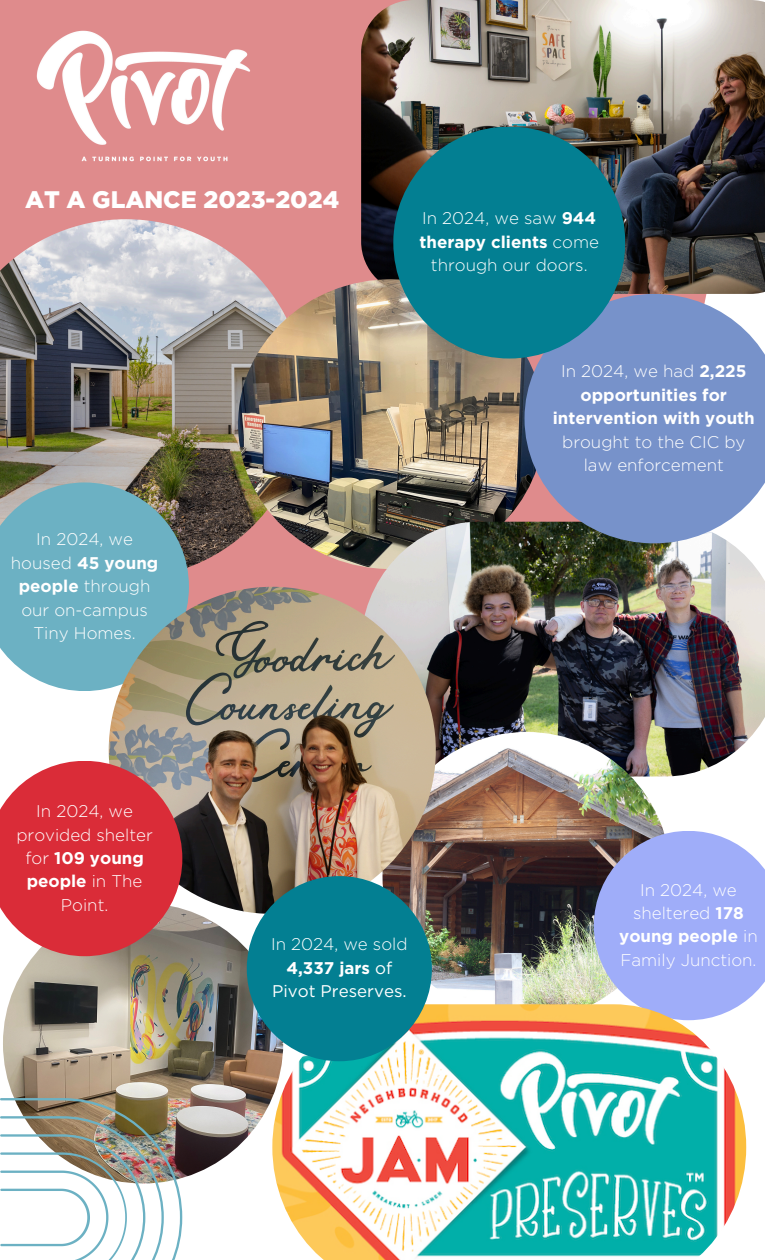
<style>
.page{position:relative;width:765px;height:1260px;background:#fff}
.page>*{position:absolute;margin:0;border:0;box-sizing:border-box;transform-origin:0 0}
.t1{font:900 24px "Gotham";color:#fff}
.t2{font:300 16.88px/23.5px "Gotham";color:#fff;text-align:center}
.t3{font:16.88px/23.5px "Gotham";color:#fff;text-align:center}
.s1{font-weight:700}
.s2{font-weight:300}
</style>
<div class="page">
<div style="left:0;top:0;width:716px;height:691px;background:#df8b8c"></div>
<img style="left:0;top:219px;width:306px;height:348px">
<img style="left:361px;top:0;width:404px;height:294px">
<img style="left:238px;top:279px;width:306px;height:290px;border-radius:50%">
<img style="left:360px;top:522px;width:405px;height:255px">
<svg style="left:525px;top:294px;width:240px;height:249px;background:#8095c5"></svg>
<img style="left:382px;top:732px;width:289px;height:288px;border-radius:50%">
<img style="left:3px;top:903px;width:280px;height:280px;border-radius:50%">
<img style="left:36px;top:30px;width:214px;height:132px">
<svg style="left:594px;top:831px;width:171px;height:173px;background:#a0abec"></svg>
<svg style="left:0;top:482px;width:189px;height:209px;background:#72aebc"></svg>
<img style="left:272px;top:1004px;width:474px;height:256px">
<div style="left:393px;top:127px;width:232px;height:232px;background:#037f92;border-radius:50%"></div>
<img style="left:109px;top:587px;width:327px;height:327px;border-radius:50%">
<svg style="left:0;top:761px;width:182px;height:195px;background:#d4454e"></svg>
<img style="left:0;top:1098px;width:182px;height:162px">
<div style="left:247px;top:876px;width:185px;height:185px;background:#037f92;border-radius:50%"></div>
<p class="t1" style="left:25px;top:185px;width:316px">AT A GLANCE 2023-2024</p>
<p class="t2" style="left:11px;top:527px;width:149px">In 2024, we housed <span class="s1">45 young people</span> through our on-campus<br>Tiny Homes.</p>
<p class="t2" style="left:420px;top:206px;width:181px">In 2024, we saw <span class="s1">944 therapy clients</span> come through our doors.</p>
<p class="t2" style="left:553px;top:360px;width:203px">In 2024, we had <span class="s1">2,225 opportunities for intervention with youth </span>brought to the CIC by law enforcement</p>
<p class="t2" style="left:16px;top:799px;width:138px">In 2024, we provided shelter for <span class="s1">109 young people</span> in The<br>Point.</p>
<p class="t3" style="left:271px;top:932px;width:138px"><span class="s2">In 2024, we sold<br></span><span class="s1">4,337 jars</span> of<br>Pivot Preserves.</p>
<p class="t2" style="left:619px;top:878px;width:140px">In 2024, we sheltered <span class="s1">178 young people</span> in<br>Family Junction.</p>
</div>
